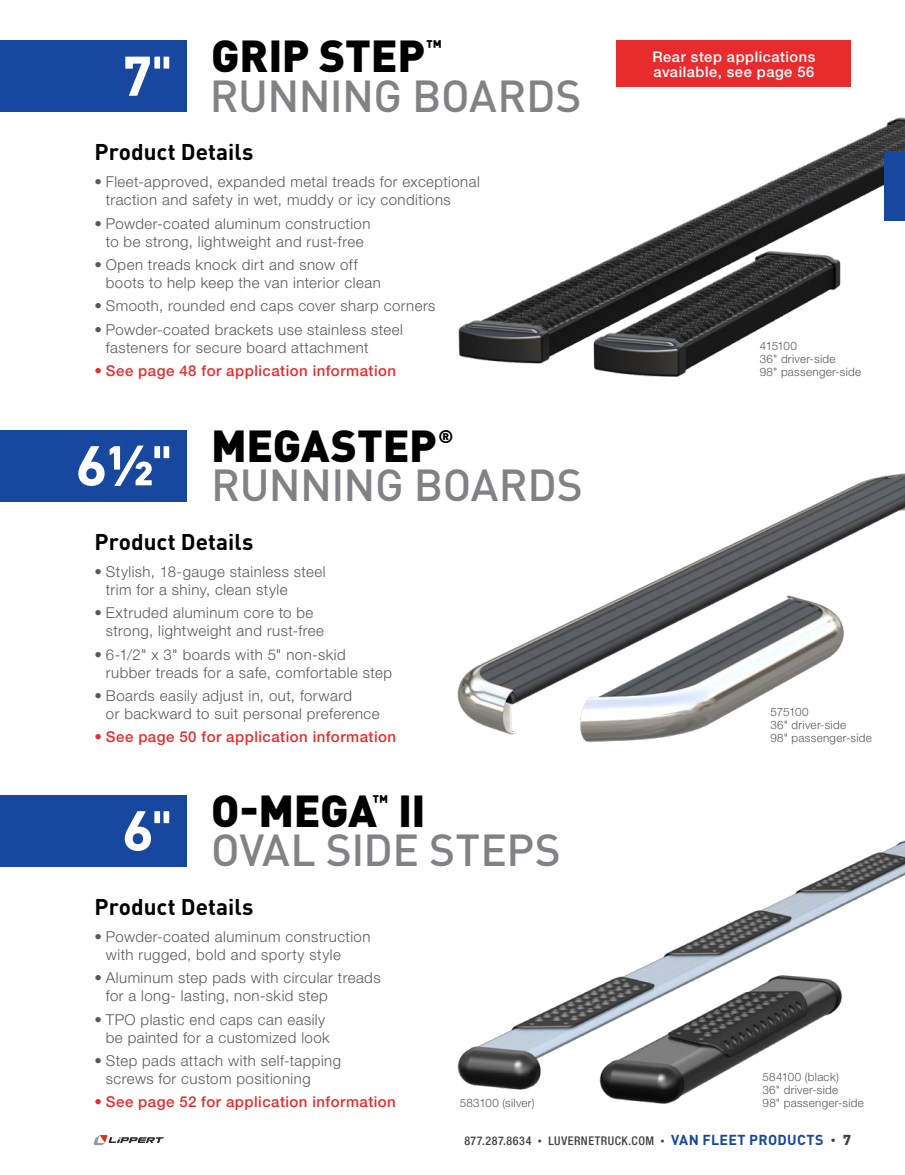
<style>
.page{position:relative;width:905px;height:1175px;background:#fff}
.page>*{position:absolute;margin:0;border:0;box-sizing:border-box;transform-origin:0 0}
.t1{font:500 44.25px "DINOT";letter-spacing:-.01em;color:#808285}
.t2{font:900 44.25px "DINOT";letter-spacing:-.01em;color:#000}
.t3{font:700 22.5px "DINOT";color:#000}
.t4{font:900 18px "DINOT";color:#000}
.t5{font:300 15px/18px "Helvetica Neue LT Std";letter-spacing:.03em;color:#58595b}
.t6{font:500 15px "Helvetica Neue LT Std";letter-spacing:.03em;color:#e82c2e}
.t7{font:500 14.7px "Helvetica Neue LT Std";letter-spacing:.04em;color:#fff}
.t8{font:500 condensed 12px "Helvetica Neue LT Std";letter-spacing:.045em;color:#414042}
.t9{font:300 11.7px/13px "Helvetica Neue LT Std";letter-spacing:.025em;color:#58595b}
.s1{font-size:8.25px}
.s2{font-family:"DINOT";font-weight:700;font-stretch:normal;font-size:14.25px;color:#17479e}
.s3{font-family:"DINOT";font-weight:900;font-stretch:normal;font-size:10.5px}
.s4{font-family:"DINOT";font-weight:900;font-stretch:normal;font-size:14.25px}
</style>
<div class="page">
<img style="left:458px;top:117px;width:446px;height:260px">
<img style="left:457px;top:473px;width:447px;height:270px">
<img style="left:457px;top:840px;width:447px;height:250px">
<img style="left:595px;top:970px;width:253px;height:134px">
<div style="left:0;top:430px;width:187px;height:71px;background:#17479e"></div>
<svg style="left:78px;top:445px;width:91px;height:41px"></svg>
<div style="left:0;top:40px;width:187px;height:72px;background:#17479e"></div>
<svg style="left:125px;top:57px;width:44px;height:39px"></svg>
<div style="left:616px;top:40px;width:234px;height:47px;background:#e82c2e"></div>
<div style="left:0;top:795px;width:187px;height:71px;background:#17479e"></div>
<svg style="left:125px;top:811px;width:44px;height:40px"></svg>
<svg style="left:93px;top:1135px;width:72px;height:10px"></svg>
<svg style="left:884px;top:152px;width:20px;height:69px"></svg>
<h1 class="t2" style="left:211px;top:21px;width:215px">GRIP STEP</h1>
<p class="t4" style="left:426px;top:32px;width:18px">™</p>
<h1 class="t1" style="left:210px;top:62px;width:373px">RUNNING BOARDS</h1>
<h2 class="t3" style="left:95px;top:135px;width:160px">Product Details</h2>
<p class="t5" style="left:106px;top:172px;width:375px;text-indent:-11px">• Fleet-approved, expanded metal treads for exceptional traction and safety in wet, muddy or icy conditions</p>
<p class="t5" style="left:94px;top:214px;width:277px;text-align:center">• Powder-coated aluminum construction to be strong, lightweight and rust-free</p>
<p class="t5" style="left:106px;top:255px;width:276px;text-indent:-11px">• Open treads knock dirt and snow off boots to help keep the van interior clean</p>
<p class="t5" style="left:94px;top:297px;width:342px">• Smooth, rounded end caps cover sharp corners</p>
<p class="t5" style="left:106px;top:320px;width:298px;text-indent:-11px">• Powder-coated brackets use stainless steel fasteners for secure board attachment</p>
<p class="t6" style="left:94px;top:362px;width:303px">• See page 48 for application information</p>
<h1 class="t2" style="left:211px;top:410px;width:227px">MEGASTEP</h1>
<p class="t4" style="left:438px;top:422px;width:16px">®</p>
<h1 class="t1" style="left:211px;top:451px;width:373px">RUNNING BOARDS</h1>
<h2 class="t3" style="left:95px;top:524px;width:160px">Product Details</h2>
<p class="t5" style="left:106px;top:562px;width:221px;text-indent:-11px">• Stylish, 18-gauge stainless steel trim for a shiny, clean style</p>
<p class="t5" style="left:106px;top:603px;width:219px;text-indent:-11px">• Extruded aluminum core to be strong, lightweight and rust-free</p>
<p class="t5" style="left:106px;top:645px;width:287px;text-indent:-11px">• 6-1/2" x 3" boards with 5" non-skid rubber treads for a safe, comfortable step</p>
<p class="t5" style="left:106px;top:686px;width:275px;text-indent:-11px">• Boards easily adjust in, out, forward<br>or backward to suit personal preference</p>
<p class="t6" style="left:95px;top:728px;width:303px">• See page 50 for application information</p>
<h1 class="t2" style="left:211px;top:775px;width:167px">O-MEGA</h1>
<p class="t4" style="left:372px;top:787px;width:18px">™</p>
<h1 class="t2" style="left:398px;top:775px;width:29px">II</h1>
<h1 class="t1" style="left:211px;top:816px;width:351px">OVAL SIDE STEPS</h1>
<h2 class="t3" style="left:95px;top:889px;width:160px">Product Details</h2>
<p class="t7" style="left:652px;top:48px;width:164px">Rear step applications</p>
<p class="t7" style="left:653px;top:63px;width:162px">available, see page 56</p>
<p class="t9" style="left:759px;top:339px;width:103px">415100<br>36" driver-side<br>98" passenger-side</p>
<p class="t9" style="left:770px;top:705px;width:103px">575100<br>36" driver-side<br>98" passenger-side</p>
<p class="t5" style="left:106px;top:927px;width:266px;text-indent:-11px">• Powder-coated aluminum construction with rugged, bold and sporty style</p>
<p class="t5" style="left:106px;top:968px;width:276px;text-indent:-11px">• Aluminum step pads with circular treads for a long- lasting, non-skid step</p>
<p class="t5" style="left:106px;top:1010px;width:225px;text-indent:-11px">• TPO plastic end caps can easily be painted for a customized look</p>
<p class="t5" style="left:106px;top:1051px;width:237px;text-indent:-11px">• Step pads attach with self-tapping screws for custom positioning</p>
<p class="t6" style="left:94px;top:1093px;width:303px">• See page 52 for application information</p>
<p class="t9" style="left:762px;top:1070px;width:78px">584100 (black)<br>36" driver-side</p>
<p class="t9" style="left:460px;top:1096px;width:76px">583100 (silver)</p>
<p class="t9" style="left:762px;top:1096px;width:103px">98" passenger-side</p>
<p class="t8" style="left:464px;top:1133px;width:388px">877.287.8634 <span class="s1">•</span> LUVERNETRUCK.COM <span class="s1">•</span> <span class="s2">VAN FLEET PRODUCTS</span> <span class="s3">•</span> <span class="s4">7</span></p>
</div>
